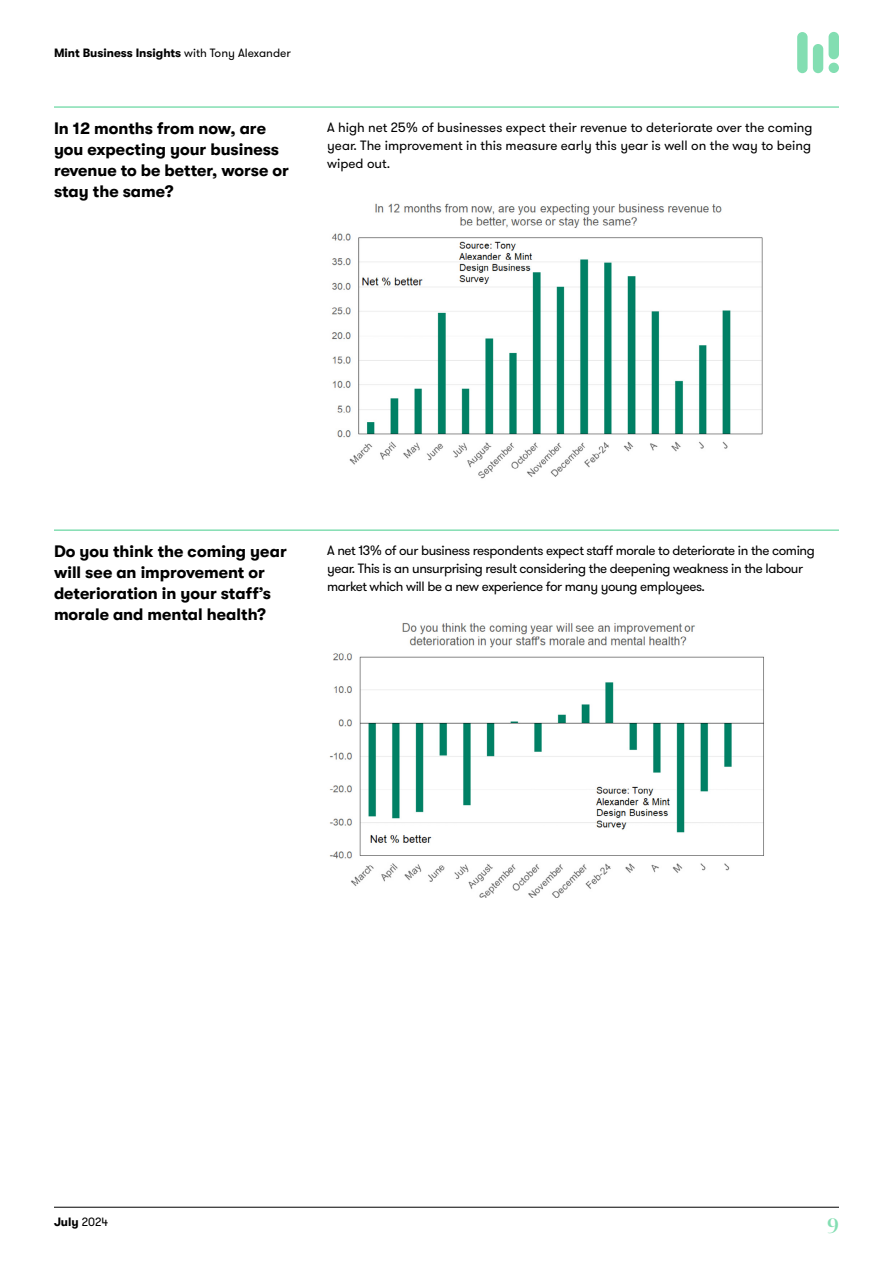
<style>
.page{position:relative;width:893px;height:1263px;background:#fff}
.page>*{position:absolute;margin:0;border:0;box-sizing:border-box;transform-origin:0 0}
.t1{font:500 21px "GT Super Display";color:#83deb2}
.t2{font:700 16.5px/21px "GT Walsheim";color:#000}
.t3{font:13.5px/18px "GT Walsheim";letter-spacing:-.03em;color:#000;text-align:justify}
.t4{font:700 12px "GT Walsheim";color:#000}
.s1{font-weight:400}
</style>
<div class="page">
<hr style="left:54px;top:1207px;width:785px;height:1px;background:#000">
<div style="left:797px;top:32px;width:11px;height:41px;background:#83deb2;border-radius:5px"></div>
<div style="left:813px;top:44px;width:10px;height:29px;background:#83deb2;border-radius:5px"></div>
<div style="left:829px;top:32px;width:10px;height:27px;background:#83deb2;border-radius:5px"></div>
<div style="left:829px;top:63px;width:10px;height:10px;background:#83deb2;border-radius:50%"></div>
<img style="left:331px;top:203px;width:432px;height:276px">
<hr style="left:54px;top:106px;width:785px;height:2px;background:#83deb2">
<img style="left:329px;top:623px;width:435px;height:275px">
<hr style="left:54px;top:529px;width:785px;height:2px;background:#83deb2">
<p class="t4" style="left:54px;top:46px;width:238px">Mint Business Insights <span class="s1">with Tony Alexander</span></p>
<p class="t2" style="left:54px;top:117px;width:236px">In 12 months from now, are you expecting your business revenue to be better, worse or stay the same?</p>
<p class="t3" style="left:327px;top:119px;width:487px">A high net 25% of businesses expect their revenue to deteriorate over the coming year. The improvement in this measure early this year is well on the way to being wiped out.</p>
<p class="t2" style="left:54px;top:540px;width:234px">Do you think the coming year will see an improvement or deterioration in your staff’s morale and mental health?</p>
<p class="t3" style="left:327px;top:542px;width:489px;text-align:left">A net 13% of our business respondents expect staff morale to deteriorate in the coming year. This is an unsurprising result considering the deepening weakness in the labour market which will be a new experience for many young employees.</p>
<p class="t4" style="left:54px;top:1215px;width:56px">July <span class="s1">2024</span></p>
<h1 class="t1" style="left:827px;top:1211px;width:13px">9</h1>
</div>
